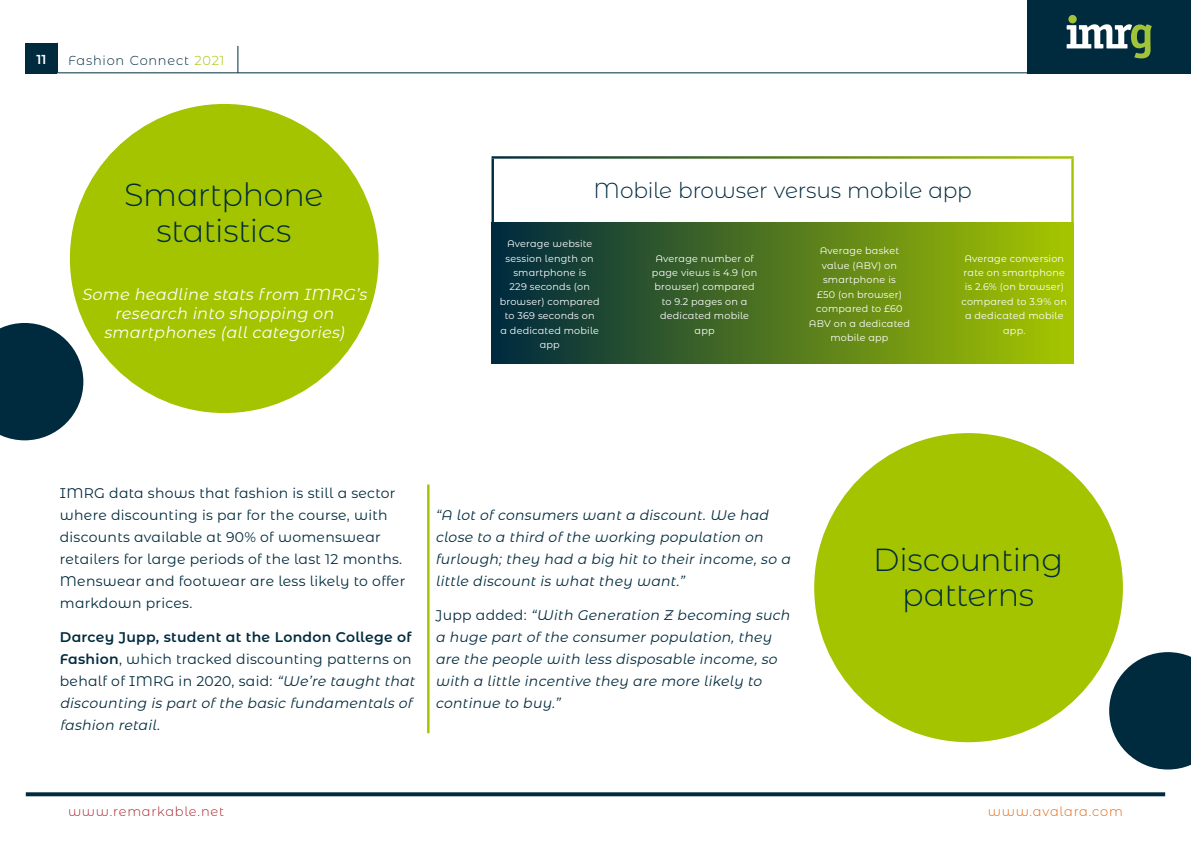
<style>
.page{position:relative;width:1191px;height:842px;background:#fff}
.page>*{position:absolute;margin:0;border:0;box-sizing:border-box;transform-origin:0 0}
.Main_Header{font:300 32px/35.2px "Montserrat Alternates";letter-spacing:-.015em;color:#002b3e;text-align:center}
.Main_Header-2{font:300 21.7px "Montserrat Alternates";letter-spacing:-.01em;color:#002b3e}
.Body_Copy{font:italic 16px/19px "Montserrat Alternates";color:#fff;text-align:center}
.Body_Copy-2{font:italic 14px/22px "Montserrat Alternates";color:#002b3e}
.Body_Copy-3{font:14px/22px "Montserrat Alternates";letter-spacing:.02em;color:#002b3e}
.t1{font:300 13px "Montserrat Alternates";letter-spacing:.06em;color:#002b3e}
.t2{font:300 13px "Montserrat Alternates";letter-spacing:.05em;color:#a9252b}
.t3{font:300 13px "Montserrat Alternates";letter-spacing:.055em;color:#e36710}
.t4{font:600 13px "Montserrat Alternates";color:#fff}
.Body_Copy-4{font:9.7px/14.5px "Montserrat Alternates";letter-spacing:.02em;color:#fff;text-align:center}
.s1{color:#a4c400}
.s2{font-weight:600;font-style:normal}
.s3{font-style:normal}
</style>
<div class="page">
<div style="left:1027px;top:0;width:164px;height:73px;background:#002b3e"></div>
<div style="left:26px;top:43px;width:31px;height:30px;background:#002b3e"></div>
<div style="left:1068px;top:15px;width:8px;height:8px;background:#a1c33a;border-radius:50%"></div>
<svg style="left:1066px;top:24px;width:85px;height:34px"></svg>
<hr style="left:57px;top:72px;width:970px;height:1px;background:#002b3e">
<svg style="left:26px;top:792px;width:1139px;height:4px;background:#133a4c"></svg>
<hr style="left:57px;top:43px;width:1px;height:30px;background:#002b3e">
<svg style="left:237px;top:46px;width:1px;height:27px"></svg>
<div style="left:70px;top:104px;width:309px;height:309px;background:#a4c400;border-radius:50%"></div>
<div style="left:814px;top:433px;width:309px;height:309px;background:#a4c400;border-radius:50%"></div>
<svg style="left:0;top:323px;width:83px;height:117px;background:#274b5b"></svg>
<svg style="left:1109px;top:652px;width:82px;height:117px"></svg>
<hr style="left:491px;top:159px;width:3px;height:65px;background:#002b3e">
<div style="left:491px;top:223px;width:582px;height:140px;background:linear-gradient(to right,#00293f,#a6c600)"></div>
<hr style="left:1071px;top:159px;width:2px;height:64px;background:#a4c400">
<hr style="left:427px;top:485px;width:2px;height:248px;background:#a4c400">
<p class="t4" style="left:36px;top:51px;width:11px">11</p>
<p class="t1" style="left:68px;top:51px;width:158px">Fashion Connect <span class="s1">2021</span></p>
<p class="Main_Header" style="left:124px;top:176px;width:201px">Smartphone statistics</p>
<p class="Body_Copy" style="left:82px;top:284px;width:290px">Some headline stats from IMRG’s research into shopping on smartphones (all categories)</p>
<p class="Main_Header-2" style="left:593px;top:176px;width:380px">Mobile browser versus mobile app</p>
<p class="Body_Copy-4" style="left:500px;top:236px;width:102px">Average website session length on smartphone is<br>229 seconds (on browser) compared to 369 seconds on<br>a dedicated mobile app</p>
<p class="Body_Copy-4" style="left:652px;top:250px;width:107px">Average number of page views is 4.9 (on browser) compared to 9.2 pages on a dedicated mobile app</p>
<p class="Body_Copy-4" style="left:809px;top:243px;width:103px">Average basket value (ABV) on smartphone is<br>£50 (on browser) compared to £60<br>ABV on a dedicated mobile app</p>
<p class="Body_Copy-4" style="left:961px;top:250px;width:107px">Average conversion rate on smartphone is 2.6% (on browser) compared to 3.9% on a dedicated mobile app.</p>
<p class="Body_Copy-3" style="left:60px;top:482px;width:347px">IMRG data shows that fashion is still a sector where discounting is par for the course, with discounts available at 90% of womenswear retailers for large periods of the last 12 months.<br>Menswear and footwear are less likely to offer markdown prices.</p>
<p class="Body_Copy-2" style="left:60px;top:625px;width:360px"><span class="s2">Darcey Jupp, student at the London College of Fashion</span><span class="s3">, which tracked discounting patterns on behalf of IMRG in 2020, said:</span> “We’re taughtthat discounting is partofthe basic fundamentals of fashion retail.</p>
<p class="Body_Copy-2" style="left:435px;top:504px;width:359px">“A lot of consumers want a discount. We had close to a third of the working population on furlough; they had a big hit to their income, so a little discount is what they want.”</p>
<p class="Body_Copy-2" style="left:435px;top:603px;width:359px"><span class="s3">J u p p a d d e d :</span> “With Generation Z becoming such a huge part of the consumer population, they are the people with less disposable income, so with a little incentive they are more likely to continue to buy.”</p>
<p class="Main_Header" style="left:873px;top:541px;width:191px">Discounting patterns</p>
<p class="t2" style="left:68px;top:802px;width:157px">www.remarkable.net</p>
<p class="t3" style="left:987px;top:802px;width:137px">www.avalara.com</p>
</div>
